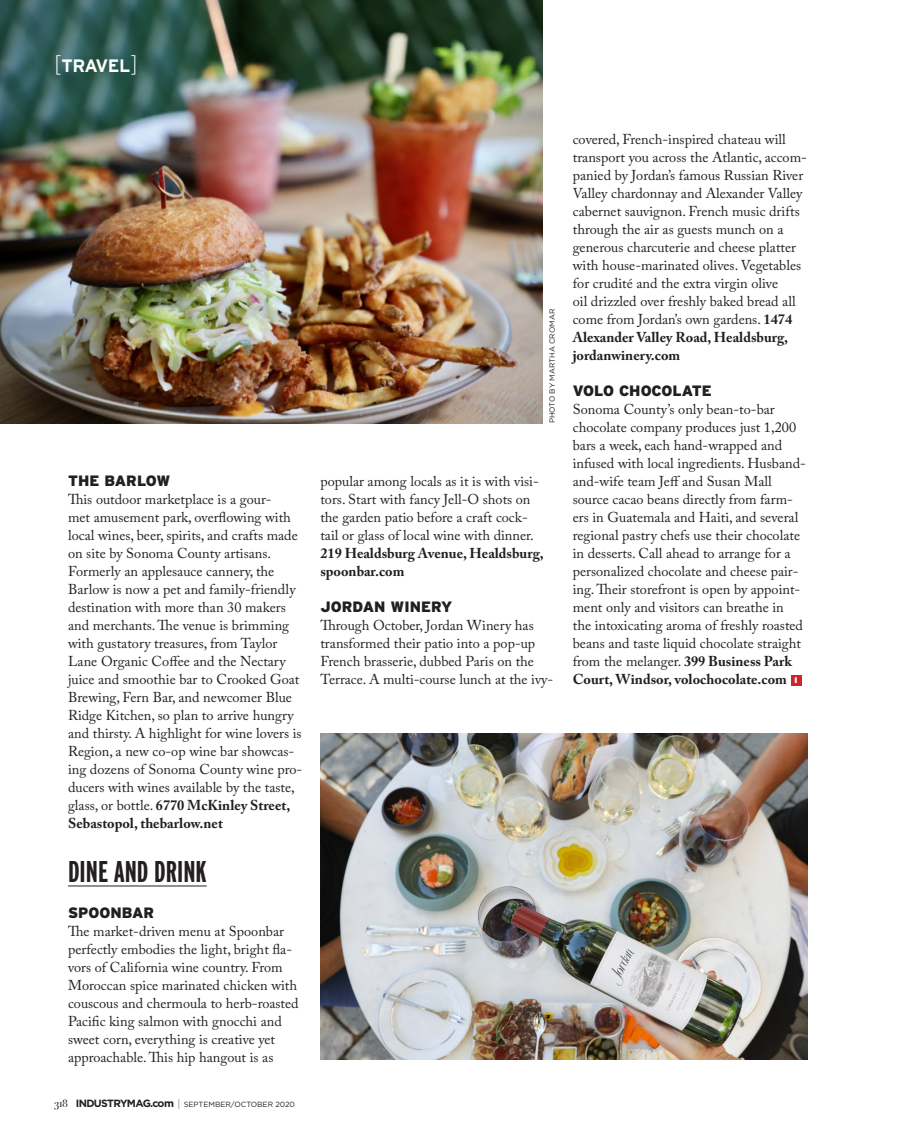
<style>
.page{position:relative;width:905px;height:1134px;background:#fff}
.page>*{position:absolute;margin:0;border:0;box-sizing:border-box;transform-origin:0 0}
.text{font:700 extra-condensed 30px "Interstate";color:#231f20}
.t1{font:700 18px "Interstate";letter-spacing:-.025em;color:#fff}
.text-2{font:900 15px "Interstate";color:#231f20}
.text-3{font:14.25px/18px "Adobe Caslon Pro";color:#231f20}
.t2{font:900 condensed 8.1px "Interstate";color:#fff}
.t3{font:7.5px "Gotham";color:#231f20}
.s1{font-weight:200;font-size:24px}
.s2{font-weight:700}
.s3{font-family:"Bodoni Svty Two SCITCTT Book";font-size:11.25px}
.s4{font-weight:700;font-size:10.5px}
</style>
<div class="page">
<img style="left:0;top:0;width:542px;height:423px">
<hr style="left:68px;top:886px;width:139px;height:1px;background:#231f20">
<div style="left:790px;top:675px;width:11px;height:11px;background:#d1232a"></div>
<img style="left:320px;top:734px;width:487px;height:326px">
<p class="t1" style="left:54px;top:56px;width:85px"><span class="s1">[</span>TRAVEL<span class="s1">]</span></p>
<p class="text-2" style="left:68px;top:472px;width:104px">THE BARLOW</p>
<p class="text-3" style="left:68px;top:490px;width:236px">This outdoor marketplace is a gour-<br>met amusement park, overflowing with local wines, beer, spirits, and crafts made on site by Sonoma County artisans.<br>Formerly an applesauce cannery, the Barlow is now a pet and family-friendly destination with more than 30 makers and merchants. The venue is brimming with gustatory treasures, from Taylor Lane Organic Coffee and the Nectary juice and smoothie bar to Crooked Goat Brewing, Fern Bar, and newcomer Blue Ridge Kitchen, so plan to arrive hungry and thirsty. A highlight for wine lovers is Region, a new co-op wine bar showcas&shy;ing dozens of Sonoma County wine pro&shy;ducers with wines available by the taste, glass, or bottle. <span class="s2">6770 McKinley Street, Sebastopol, thebarlow.net</span></p>
<p class="text" style="left:68px;top:855px;width:140px">DINE AND DRINK</p>
<p class="text-2" style="left:68px;top:904px;width:88px">SPOONBAR</p>
<p class="text-3" style="left:68px;top:922px;width:232px">The market-driven menu at Spoonbar perfectly embodies the light, bright fla&shy;vors of California wine country. From Moroccan spice marinated chicken with couscous and chermoula to herb-roasted Pacific king salmon with gnocchi and sweet corn, everything is creative yet approachable. This hip hangout is as</p>
<p class="t3" style="left:54px;top:1100px;width:242px"><span class="s3">318</span> <span class="s4">INDUSTRYMAG.com</span> <span class="s3">|</span> SEPTEMBER/OCTOBER 2020</p>
<p class="t3" style="left:547px;top:423px;width:116px;rotate:-90deg">PHOTO BY MARTHA CROMAR</p>
<p class="text-3" style="left:320px;top:472px;width:225px">popular among locals as it is with visi&shy;tors. Start with fancy Jell-O shots on the garden patio before a craft cock&shy;tail or glass of local wine with dinner.<br><span class="s2">219 Healdsburg Avenue, Healdsburg, spoonbar.com</span></p>
<p class="text-2" style="left:320px;top:598px;width:133px">JORDAN WINERY</p>
<p class="text-3" style="left:320px;top:616px;width:234px">Through October, Jordan Winery has transformed their patio into a pop-up French brasserie, dubbed Paris on the Terrace. A multi-course lunch at the ivy-</p>
<p class="text-3" style="left:572px;top:130px;width:235px">covered, French-inspired chateau will transport you across the Atlantic, accom&shy;panied by Jordan’s famous Russian River Valley chardonnay and Alexander Valley cabernet sauvignon. French music drifts through the air as guests munch on a generous charcuterie and cheese platter with house-marinated olives. Vegetables for crudité and the extra virgin olive<br>oil drizzled over freshly baked bread all come from Jordan’s own gardens. <span class="s2">1474<br>Alexander Valley Road, Healdsburg, jordanwinery.com</span></p>
<p class="text-2" style="left:572px;top:382px;width:141px">VOLO CHOCOLATE</p>
<p class="text-3" style="left:572px;top:400px;width:235px">Sonoma County’s only bean-to-bar chocolate company produces just 1,200 bars a week, each hand-wrapped and infused with local ingredients. Husband&shy;and-wife team Jeff and Susan Mall source cacao beans directly from farm&shy;ers in Guatemala and Haiti, and several regional pastry chefs use their chocolate in desserts. Call ahead to arrange for a personalized chocolate and cheese pair&shy;ing. Their storefront is open by appoint&shy;ment only and visitors can breathe in<br>the intoxicating aroma of freshly roasted beans and taste liquid chocolate straight from the melanger. <span class="s2">399 Business Park Court, Windsor, volochocolate.com</span></p>
<p class="t2" style="left:794px;top:676px;width:4px">I</p>
</div>
